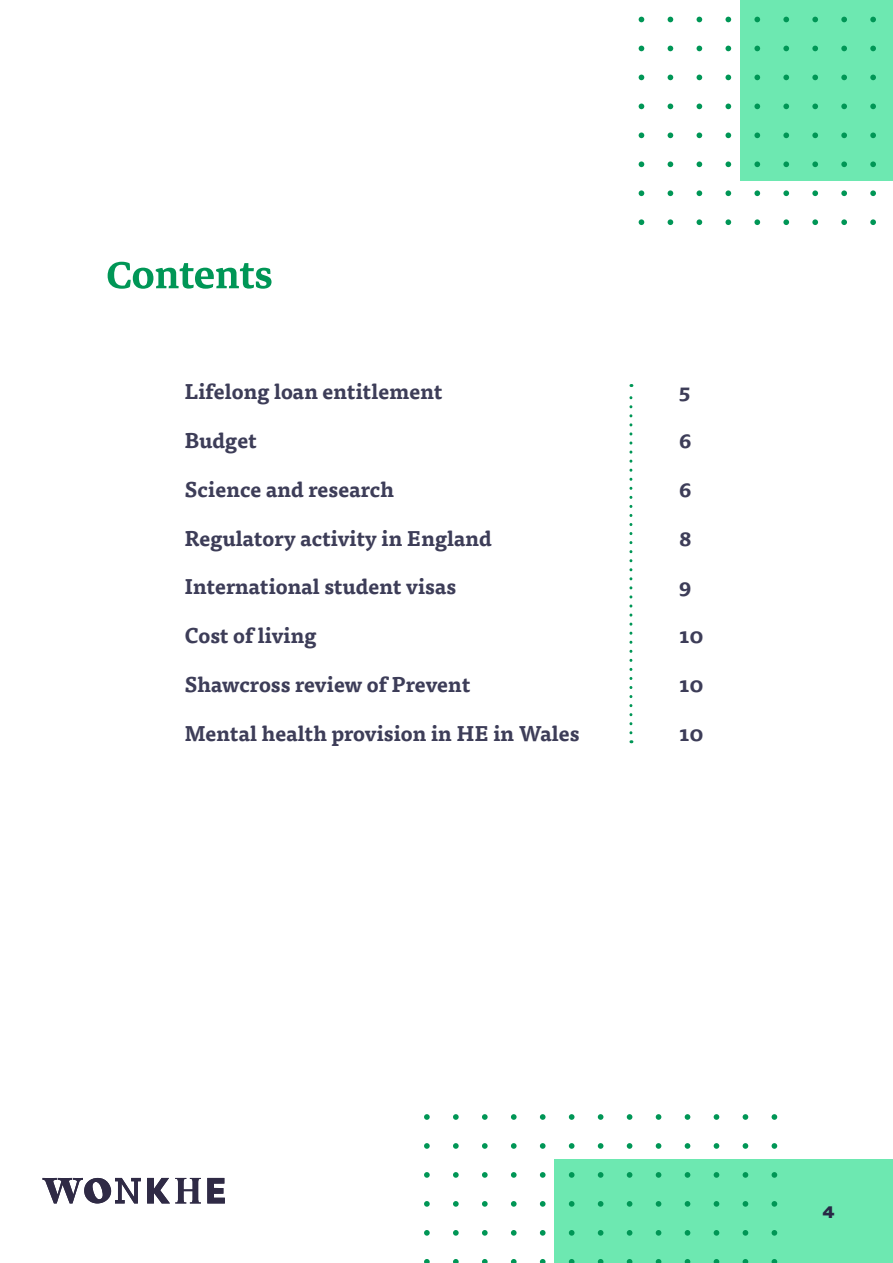
<style>
.page{position:relative;width:893px;height:1263px;background:#fff}
.page>*{position:absolute;margin:0;border:0;box-sizing:border-box;transform-origin:0 0}
.t1{font:600 54px "Markazi Text";letter-spacing:-.005em;color:#009656}
.t2{font:700 21px "Tisa Pro";color:#3d3d58}
.t3{font:700 16.5px "Caslons Egyptian";color:#282846}
</style>
<div class="page">
<div style="left:555px;top:1159px;width:338px;height:104px;background:#6de8b1"></div>
<svg style="left:598px;top:1230px;width:5px;height:6px"></svg>
<svg style="left:598px;top:1201px;width:5px;height:6px"></svg>
<svg style="left:598px;top:1172px;width:5px;height:6px"></svg>
<svg style="left:598px;top:1259px;width:5px;height:4px"></svg>
<svg style="left:598px;top:1143px;width:5px;height:6px"></svg>
<svg style="left:598px;top:1114px;width:5px;height:6px"></svg>
<svg style="left:569px;top:1259px;width:5px;height:4px"></svg>
<svg style="left:569px;top:1230px;width:5px;height:6px"></svg>
<svg style="left:569px;top:1114px;width:5px;height:6px"></svg>
<svg style="left:569px;top:1143px;width:5px;height:6px"></svg>
<svg style="left:569px;top:1201px;width:5px;height:6px"></svg>
<svg style="left:569px;top:1172px;width:5px;height:6px"></svg>
<svg style="left:656px;top:1172px;width:5px;height:6px"></svg>
<svg style="left:656px;top:1143px;width:5px;height:6px"></svg>
<svg style="left:656px;top:1114px;width:5px;height:6px"></svg>
<svg style="left:685px;top:1143px;width:5px;height:6px"></svg>
<svg style="left:685px;top:1172px;width:5px;height:6px"></svg>
<svg style="left:685px;top:1114px;width:5px;height:6px"></svg>
<svg style="left:685px;top:1201px;width:5px;height:6px"></svg>
<svg style="left:685px;top:1230px;width:5px;height:6px"></svg>
<svg style="left:656px;top:1201px;width:5px;height:6px"></svg>
<svg style="left:627px;top:1143px;width:5px;height:6px"></svg>
<svg style="left:627px;top:1172px;width:5px;height:6px"></svg>
<svg style="left:627px;top:1230px;width:5px;height:6px"></svg>
<svg style="left:627px;top:1201px;width:5px;height:6px"></svg>
<svg style="left:627px;top:1114px;width:5px;height:6px"></svg>
<svg style="left:627px;top:1259px;width:5px;height:4px"></svg>
<svg style="left:656px;top:1259px;width:5px;height:4px"></svg>
<svg style="left:656px;top:1230px;width:5px;height:6px"></svg>
<svg style="left:453px;top:1230px;width:6px;height:6px"></svg>
<svg style="left:453px;top:1172px;width:6px;height:6px"></svg>
<svg style="left:453px;top:1201px;width:6px;height:6px"></svg>
<svg style="left:453px;top:1114px;width:6px;height:6px"></svg>
<svg style="left:453px;top:1143px;width:6px;height:6px"></svg>
<svg style="left:453px;top:1259px;width:6px;height:4px"></svg>
<svg style="left:540px;top:1114px;width:6px;height:6px"></svg>
<svg style="left:424px;top:1259px;width:6px;height:4px"></svg>
<svg style="left:424px;top:1114px;width:6px;height:6px"></svg>
<svg style="left:424px;top:1143px;width:6px;height:6px"></svg>
<svg style="left:424px;top:1172px;width:6px;height:6px"></svg>
<svg style="left:424px;top:1230px;width:6px;height:6px"></svg>
<svg style="left:424px;top:1201px;width:6px;height:6px"></svg>
<svg style="left:511px;top:1201px;width:6px;height:6px"></svg>
<svg style="left:511px;top:1114px;width:6px;height:6px"></svg>
<svg style="left:511px;top:1172px;width:6px;height:6px"></svg>
<svg style="left:511px;top:1143px;width:6px;height:6px"></svg>
<svg style="left:540px;top:1201px;width:6px;height:6px"></svg>
<svg style="left:540px;top:1172px;width:6px;height:6px"></svg>
<svg style="left:540px;top:1143px;width:6px;height:6px"></svg>
<svg style="left:540px;top:1230px;width:6px;height:6px"></svg>
<svg style="left:540px;top:1259px;width:6px;height:4px"></svg>
<svg style="left:482px;top:1172px;width:6px;height:6px"></svg>
<svg style="left:482px;top:1143px;width:6px;height:6px"></svg>
<svg style="left:482px;top:1114px;width:6px;height:6px"></svg>
<svg style="left:482px;top:1259px;width:6px;height:4px"></svg>
<svg style="left:482px;top:1201px;width:6px;height:6px"></svg>
<svg style="left:482px;top:1230px;width:6px;height:6px"></svg>
<svg style="left:511px;top:1259px;width:6px;height:4px"></svg>
<svg style="left:511px;top:1230px;width:6px;height:6px"></svg>
<svg style="left:685px;top:1259px;width:5px;height:4px"></svg>
<svg style="left:714px;top:1143px;width:5px;height:6px"></svg>
<svg style="left:714px;top:1172px;width:5px;height:6px"></svg>
<svg style="left:714px;top:1114px;width:5px;height:6px"></svg>
<svg style="left:714px;top:1201px;width:5px;height:6px"></svg>
<svg style="left:714px;top:1259px;width:5px;height:4px"></svg>
<svg style="left:743px;top:1114px;width:5px;height:6px"></svg>
<svg style="left:743px;top:1143px;width:5px;height:6px"></svg>
<svg style="left:743px;top:1172px;width:5px;height:6px"></svg>
<svg style="left:743px;top:1201px;width:5px;height:6px"></svg>
<svg style="left:743px;top:1230px;width:5px;height:6px"></svg>
<svg style="left:743px;top:1259px;width:5px;height:4px"></svg>
<svg style="left:714px;top:1230px;width:5px;height:6px"></svg>
<svg style="left:772px;top:1114px;width:5px;height:6px"></svg>
<svg style="left:772px;top:1143px;width:5px;height:6px"></svg>
<svg style="left:772px;top:1172px;width:5px;height:6px"></svg>
<svg style="left:772px;top:1230px;width:5px;height:6px"></svg>
<svg style="left:772px;top:1259px;width:5px;height:4px"></svg>
<svg style="left:772px;top:1201px;width:5px;height:6px"></svg>
<svg style="left:629px;top:384px;width:3px;height:349px"></svg>
<div style="left:741px;top:0;width:152px;height:181px;background:#6de8b1"></div>
<svg style="left:725px;top:132px;width:6px;height:6px"></svg>
<svg style="left:725px;top:104px;width:6px;height:5px"></svg>
<svg style="left:725px;top:75px;width:6px;height:5px"></svg>
<svg style="left:725px;top:190px;width:6px;height:6px"></svg>
<svg style="left:725px;top:161px;width:6px;height:6px"></svg>
<svg style="left:725px;top:219px;width:6px;height:6px"></svg>
<svg style="left:754px;top:219px;width:6px;height:6px"></svg>
<svg style="left:725px;top:46px;width:6px;height:5px"></svg>
<svg style="left:725px;top:17px;width:6px;height:5px"></svg>
<svg style="left:696px;top:161px;width:6px;height:6px"></svg>
<svg style="left:696px;top:190px;width:6px;height:6px"></svg>
<svg style="left:696px;top:219px;width:6px;height:6px"></svg>
<svg style="left:754px;top:190px;width:6px;height:6px"></svg>
<svg style="left:696px;top:132px;width:6px;height:6px"></svg>
<svg style="left:696px;top:17px;width:6px;height:5px"></svg>
<svg style="left:696px;top:46px;width:6px;height:5px"></svg>
<svg style="left:696px;top:104px;width:6px;height:5px"></svg>
<svg style="left:696px;top:75px;width:6px;height:5px"></svg>
<svg style="left:783px;top:75px;width:6px;height:5px"></svg>
<svg style="left:783px;top:46px;width:6px;height:5px"></svg>
<svg style="left:783px;top:17px;width:6px;height:5px"></svg>
<svg style="left:812px;top:46px;width:6px;height:5px"></svg>
<svg style="left:812px;top:75px;width:6px;height:5px"></svg>
<svg style="left:812px;top:17px;width:6px;height:5px"></svg>
<svg style="left:812px;top:219px;width:6px;height:6px"></svg>
<svg style="left:812px;top:190px;width:6px;height:6px"></svg>
<svg style="left:812px;top:104px;width:6px;height:5px"></svg>
<svg style="left:812px;top:132px;width:6px;height:6px"></svg>
<svg style="left:783px;top:190px;width:6px;height:6px"></svg>
<svg style="left:783px;top:104px;width:6px;height:5px"></svg>
<svg style="left:754px;top:46px;width:6px;height:5px"></svg>
<svg style="left:754px;top:75px;width:6px;height:5px"></svg>
<svg style="left:754px;top:132px;width:6px;height:6px"></svg>
<svg style="left:754px;top:104px;width:6px;height:5px"></svg>
<svg style="left:754px;top:17px;width:6px;height:5px"></svg>
<svg style="left:754px;top:161px;width:6px;height:6px"></svg>
<svg style="left:783px;top:161px;width:6px;height:6px"></svg>
<svg style="left:783px;top:132px;width:6px;height:6px"></svg>
<svg style="left:783px;top:219px;width:6px;height:6px"></svg>
<svg style="left:668px;top:17px;width:5px;height:5px"></svg>
<svg style="left:639px;top:104px;width:5px;height:5px"></svg>
<svg style="left:639px;top:17px;width:5px;height:5px"></svg>
<svg style="left:639px;top:75px;width:5px;height:5px"></svg>
<svg style="left:639px;top:46px;width:5px;height:5px"></svg>
<svg style="left:668px;top:104px;width:5px;height:5px"></svg>
<svg style="left:668px;top:75px;width:5px;height:5px"></svg>
<svg style="left:668px;top:46px;width:5px;height:5px"></svg>
<svg style="left:668px;top:190px;width:5px;height:6px"></svg>
<svg style="left:668px;top:132px;width:5px;height:6px"></svg>
<svg style="left:668px;top:219px;width:5px;height:6px"></svg>
<svg style="left:668px;top:161px;width:5px;height:6px"></svg>
<svg style="left:639px;top:219px;width:5px;height:6px"></svg>
<svg style="left:639px;top:190px;width:5px;height:6px"></svg>
<svg style="left:639px;top:161px;width:5px;height:6px"></svg>
<svg style="left:639px;top:132px;width:5px;height:6px"></svg>
<svg style="left:812px;top:161px;width:6px;height:6px"></svg>
<svg style="left:841px;top:46px;width:6px;height:5px"></svg>
<svg style="left:841px;top:75px;width:6px;height:5px"></svg>
<svg style="left:841px;top:17px;width:6px;height:5px"></svg>
<svg style="left:841px;top:104px;width:6px;height:5px"></svg>
<svg style="left:841px;top:161px;width:6px;height:6px"></svg>
<svg style="left:841px;top:219px;width:6px;height:6px"></svg>
<svg style="left:841px;top:190px;width:6px;height:6px"></svg>
<svg style="left:870px;top:17px;width:6px;height:5px"></svg>
<svg style="left:870px;top:46px;width:6px;height:5px"></svg>
<svg style="left:870px;top:75px;width:6px;height:5px"></svg>
<svg style="left:870px;top:104px;width:6px;height:5px"></svg>
<svg style="left:870px;top:219px;width:6px;height:6px"></svg>
<svg style="left:870px;top:190px;width:6px;height:6px"></svg>
<svg style="left:870px;top:132px;width:6px;height:6px"></svg>
<svg style="left:870px;top:161px;width:6px;height:6px"></svg>
<svg style="left:841px;top:132px;width:6px;height:6px"></svg>
<svg style="left:43px;top:1178px;width:182px;height:25px"></svg>
<h1 class="t1" style="left:106px;top:244px;width:168px">Contents</h1>
<p class="t2" style="left:184px;top:375px;width:260px">Lifelong loan entitlement</p>
<p class="t2" style="left:679px;top:375px;width:13px">5</p>
<p class="t2" style="left:184px;top:424px;width:74px">Budget</p>
<p class="t2" style="left:679px;top:424px;width:14px">6</p>
<p class="t2" style="left:184px;top:472px;width:211px">Science and research</p>
<p class="t2" style="left:679px;top:472px;width:14px">6</p>
<p class="t2" style="left:184px;top:521px;width:309px">Regulatory activity in England</p>
<p class="t2" style="left:679px;top:521px;width:15px">8</p>
<p class="t2" style="left:184px;top:570px;width:273px">International student visas</p>
<p class="t2" style="left:679px;top:570px;width:14px">9</p>
<p class="t2" style="left:184px;top:619px;width:134px">Cost of living</p>
<p class="t2" style="left:679px;top:619px;width:26px">10</p>
<p class="t2" style="left:184px;top:667px;width:288px">Shawcross review of Prevent</p>
<p class="t2" style="left:679px;top:667px;width:26px">10</p>
<p class="t2" style="left:184px;top:716px;width:397px">Mental health provision in HE in Wales</p>
<p class="t2" style="left:679px;top:716px;width:26px">10</p>
<p class="t3" style="left:822px;top:1201px;width:14px">4</p>
</div>
